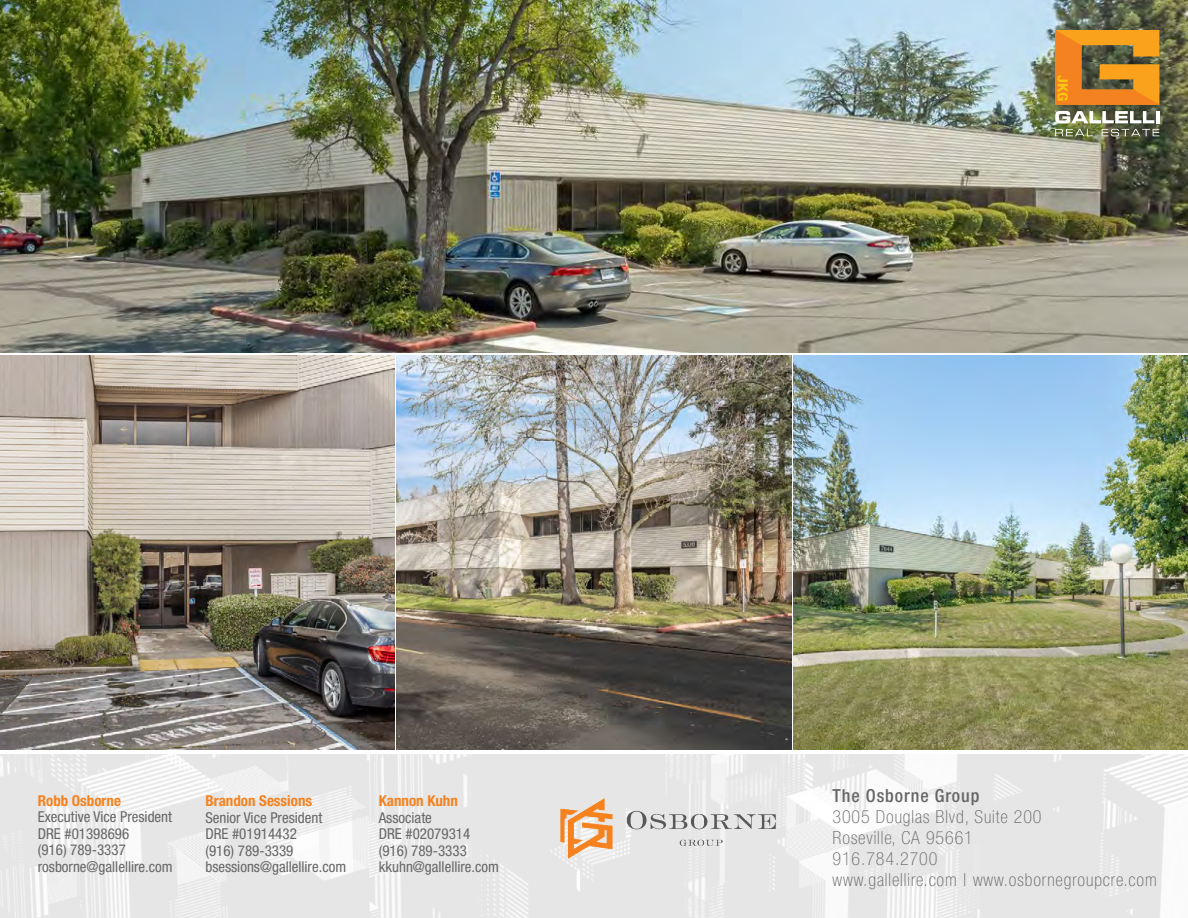
<style>
.page{position:relative;width:1188px;height:918px;background:#fff}
.page>*{position:absolute;margin:0;border:0;box-sizing:border-box;transform-origin:0 0}
.t1{font:100 condensed 18px/21px "Helvetica Neue LT Std";letter-spacing:.05em;color:#666}
.t2{font:500 condensed 18px "Helvetica Neue LT Std";letter-spacing:.05em;color:#666}
.t3{font:condensed 15px/16.5px "Helvetica Neue LT Std";color:#666}
.t4{font:700 condensed 15px "Helvetica Neue LT Std";color:#f58220}
.t5{font:700 condensed 13.95px "Helvetica Neue LT Std";color:#ffc711;scale:1.21 1}
</style>
<div class="page">
<img style="left:0;top:754px;width:1188px;height:164px">
<img style="left:0;top:355px;width:394px;height:395px">
<img style="left:397px;top:355px;width:394px;height:395px">
<img style="left:794px;top:355px;width:394px;height:395px">
<img style="left:0;top:0;width:1188px;height:352px">
<img style="left:561px;top:799px;width:215px;height:59px">
<svg style="left:1055px;top:129px;width:38px;height:7px"></svg>
<svg style="left:1102px;top:129px;width:57px;height:7px"></svg>
<svg style="left:1055px;top:111px;width:99px;height:12px"></svg>
<hr style="left:1156px;top:111px;width:4px;height:12px;background:#fff">
<svg style="left:1055px;top:30px;width:104px;height:75px;background:#cc8226"></svg>
<p class="t4" style="left:38px;top:792px;width:85px">Robb Osborne</p>
<p class="t3" style="left:38px;top:809px;width:136px">Executive Vice President<br>DRE #01398696<br>(916) 789-3337 rosborne@gallellire.com</p>
<p class="t4" style="left:205px;top:792px;width:108px">Brandon Sessions</p>
<p class="t3" style="left:205px;top:809px;width:142px">Senior Vice President<br>DRE #01914432<br>(916) 789-3339 bsessions@gallellire.com</p>
<p class="t4" style="left:379px;top:792px;width:81px">Kannon Kuhn</p>
<p class="t3" style="left:379px;top:809px;width:122px">Associate<br>DRE #02079314 (916) 789-3333 kkuhn@gallellire.com</p>
<p class="t5" style="left:1071px;top:75px;width:23px;rotate:90deg">JKG</p>
<p class="t2" style="left:833px;top:785px;width:148px">The Osborne Group</p>
<p class="t1" style="left:833px;top:806px;width:326px">3005 Douglas Blvd, Suite 200<br>Roseville, CA 95661<br>916.784.2700<br>www.gallellire.com | www.osbornegroupcre.com</p>
</div>
